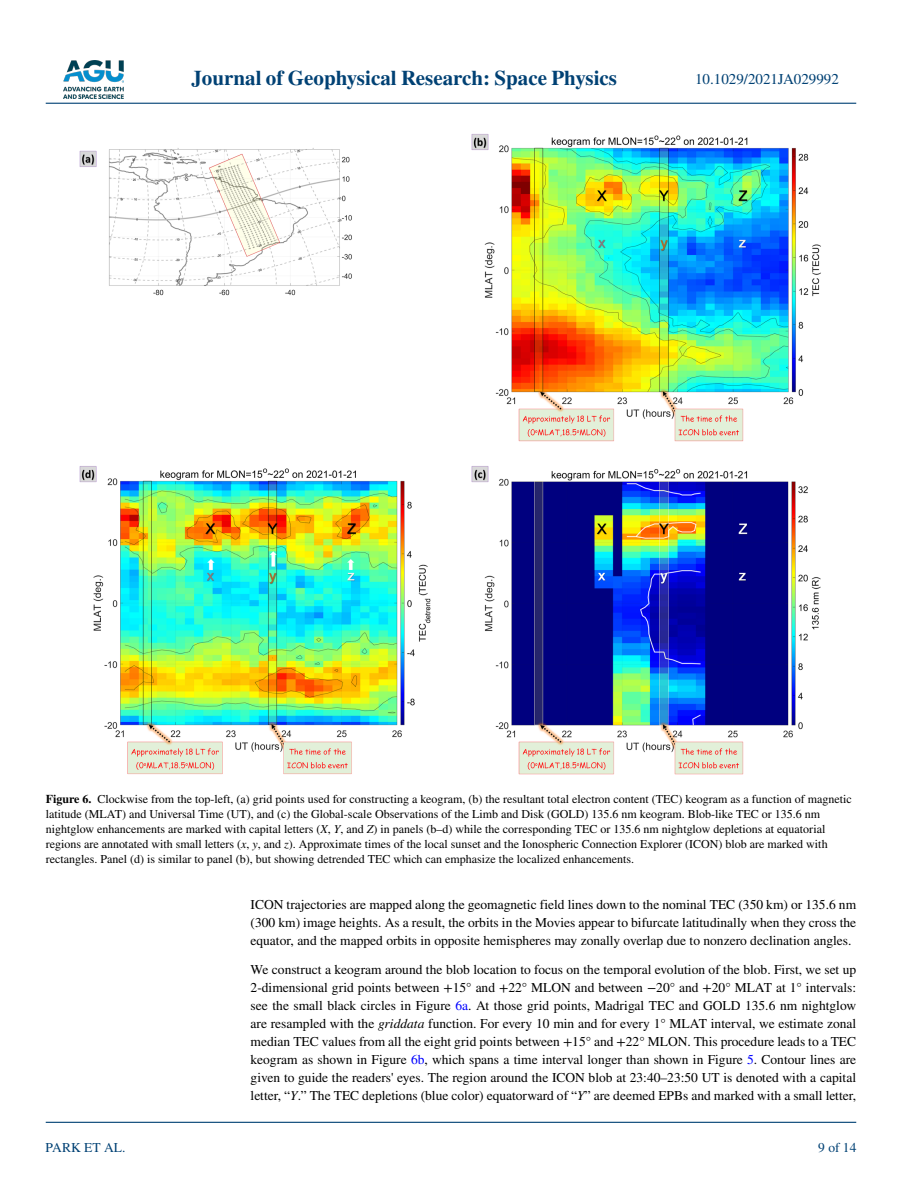
<style>
.page{position:relative;width:902px;height:1183px;background:#fff}
.page>*{position:absolute;margin:0;border:0;box-sizing:border-box;transform-origin:0 0}
.t1{font:700 21px "STIX";color:#004174}
.t2{font:15px "STIX";color:#004174}
.t3{font:13.5px/18px "STIX";color:#000;text-align:justify}
.t4{font:13.5px "STIX";color:#004174}
.t5{font:12px/15px "STIX";color:#000}
.s1{font-weight:700}
.s2{font-style:italic}
.s3{color:#00f}
</style>
<div class="page">
<img style="left:63px;top:60px;width:60px;height:39px">
<hr style="left:46px;top:103px;width:810px;height:1px;background:#004174">
<hr style="left:46px;top:1121px;width:810px;height:1px;background:#004174">
<img style="left:79px;top:134px;width:742px;height:640px">
<h1 class="t1" style="left:191px;top:66px;width:427px">Journal of Geophysical Research: Space Physics</h1>
<p class="t2" style="left:695px;top:69px;width:145px">10.1029/2021JA029992</p>
<p class="t5" style="left:46px;top:792px;width:807px"><span class="s1">Figure 6.</span> Clockwise from the top-left, (a) grid points used for constructing a keogram, (b) the resultant total electron content (TEC) keogram as a function of magnetic latitude (MLAT) and Universal Time (UT), and (c) the Global-scale Observations of the Limb and Disk (GOLD) 135.6 nm keogram. Blob-like TEC or 135.6 nm nightglow enhancements are marked with capital letters (<span class="s2">X</span>, <span class="s2">Y</span>, and <span class="s2">Z</span>) in panels (b–d) while the corresponding TEC or 135.6 nm nightglow depletions at equatorial regions are annotated with small letters (<span class="s2">x</span>, <span class="s2">y</span>, and <span class="s2">z</span>). Approximate times of the local sunset and the Ionospheric Connection Explorer (ICON) blob are marked with rectangles. Panel (d) is similar to panel (b), but showing detrended TEC which can emphasize the localized enhancements.</p>
<p class="t4" style="left:45px;top:1138px;width:81px">PARK ET AL.</p>
<p class="t3" style="left:250px;top:896px;width:607px">ICON trajectories are mapped along the geomagnetic field lines down to the nominal TEC (350 km) or 135.6 nm (300 km) image heights. As a result, the orbits in the Movies appear to bifurcate latitudinally when they cross the equator, and the mapped orbits in opposite hemispheres may zonally overlap due to nonzero declination angles.</p>
<p class="t3" style="left:250px;top:960px;width:607px">We construct a keogram around the blob location to focus on the temporal evolution of the blob. First, we set up 2-dimensional grid points between +15° and +22° MLON and between −20° and +20° MLAT at 1° intervals: see the small black circles in Figure <span class="s3">6a</span>. At those grid points, Madrigal TEC and GOLD 135.6 nm nightglow are resampled with the <span class="s2">griddata</span> function. For every 10 min and for every 1° MLAT interval, we estimate zonal median TEC values from all the eight grid points between +15° and +22° MLON. This procedure leads to a TEC keogram as shown in Figure <span class="s3">6b</span>, which spans a time interval longer than shown in Figure <span class="s3">5</span>. Contour lines are given to guide the readers' eyes. The region around the ICON blob at 23:40–23:50 UT is denoted with a capital letter, “<span class="s2">Y</span>.” The TEC depletions (blue color) equatorward of “<span class="s2">Y</span>” are deemed EPBs and marked with a small letter,</p>
<p class="t4" style="left:818px;top:1138px;width:40px">9 of 14</p>
</div>
